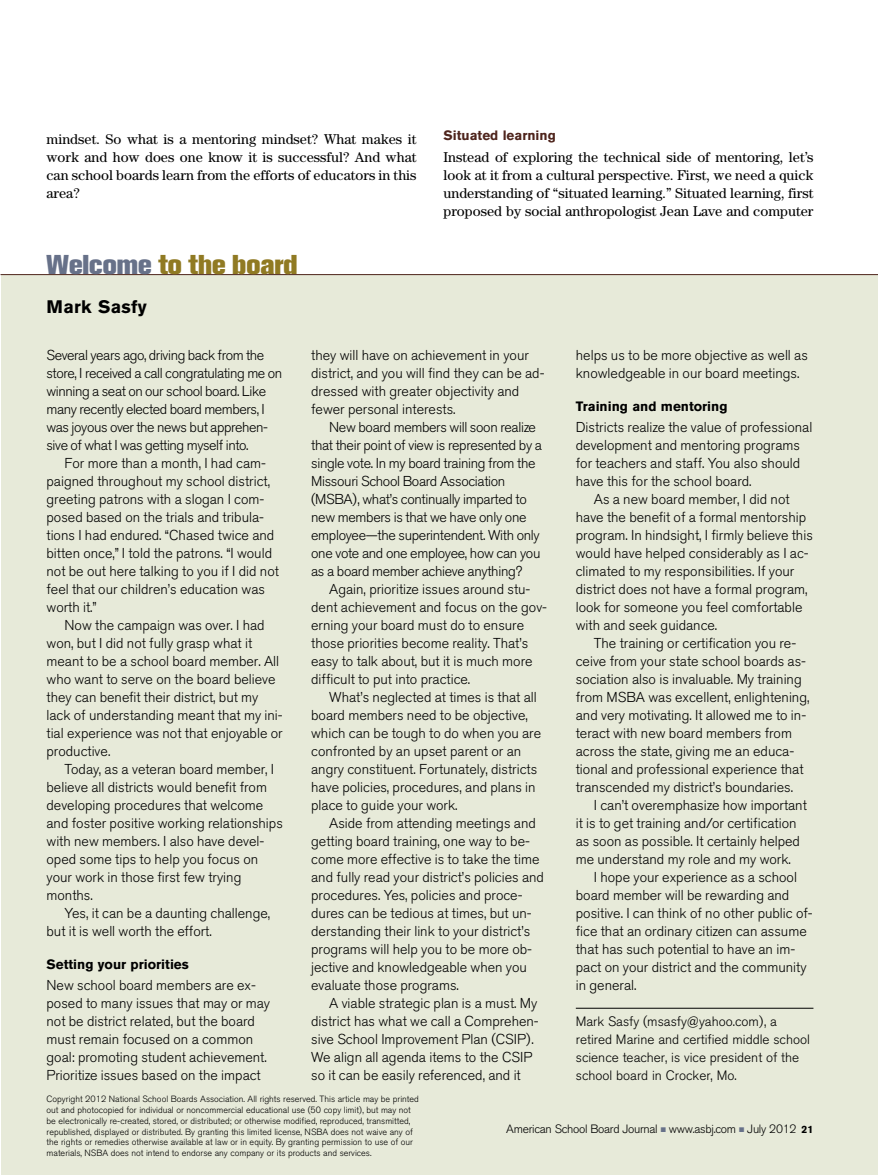
<style>
.page{position:relative;width:878px;height:1175px;background:#fff}
.page>*{position:absolute;margin:0;border:0;box-sizing:border-box;transform-origin:0 0}
.t1{font:800 27px "Akzidenz Grotesk BQ";color:#907a23}
.t2{font:700 18px "Akzidenz Grotesk BQ";letter-spacing:.015em;color:#000}
.t3{font:300 14.25px/18px "Akzidenz Grotesk BQ";color:#000}
.t4{font:14.25px/18px "Century";color:#000;text-align:justify}
.t5{font:300 14.25px/18px "Akzidenz Grotesk BQ";letter-spacing:-.025em;color:#000}
.t6{font:300 14.25px/18px "Akzidenz Grotesk BQ";letter-spacing:-.03em;color:#000}
.t7{font:300 13.5px/18px "Akzidenz Grotesk BQ";color:#000}
.t8{font:700 13.5px "Akzidenz Grotesk BQ";color:#000}
.t9{font:700 13.5px "Akzidenz Grotesk BQ";color:#4e241c}
.t10{font:300 12px "Akzidenz Grotesk BQ";letter-spacing:-.025em;color:#000}
.t11{font:300 9px/10.8px "Akzidenz Grotesk BQ";color:#000}
.s1{color:#677189}
.s2{font-weight:700;font-size:10.5px}
</style>
<div class="page">
<div style="left:1px;top:275px;width:877px;height:899px;background:#e7ead9"></div>
<hr style="left:1px;top:274px;width:877px;height:1px;background:#4e241c">
<hr style="left:576px;top:1008px;width:237px;height:1px;background:#000">
<p class="t4" style="left:46px;top:131px;width:371px">mindset. So what is a mentoring mindset? What makes it work and how does one know it is successful? And what can school boards learn from the efforts of educators in this area?</p>
<p class="t9" style="left:443px;top:130px;width:114px">Situated learning</p>
<p class="t4" style="left:443px;top:149px;width:371px">Instead of exploring the technical side of mentoring, let’s look at it from a cultural perspective. First, we need a quick understanding of “situated learning.” Situated learning, first proposed by social anthropologist Jean Lave and computer</p>
<h1 class="t1" style="left:46px;top:255px;width:252px"><span class="s1">Welcome</span> to the board</h1>
<p class="t2" style="left:46px;top:300px;width:102px">Mark Sasfy</p>
<p class="t6" style="left:47px;top:348px;width:237px">Several years ago, driving back from the store, I received a call congratulating me on winning a seat on our school board. Like many recently elected board members, I was joyous over the news but apprehen&shy;sive of what I was getting myself into.</p>
<p class="t3" style="left:47px;top:456px;width:234px;text-indent:18px">For more than a month, I had cam&shy;paigned throughout my school district, greeting patrons with a slogan I com&shy;posed based on the trials and tribula&shy;tions I had endured. “Chased twice and bitten once,” I told the patrons. “I would not be out here talking to you if I did not feel that our children’s education was worth it.”</p>
<p class="t3" style="left:47px;top:618px;width:238px;text-indent:18px">Now the campaign was over. I had won, but I did not fully grasp what it meant to be a school board member. All who want to serve on the board believe they can benefit their district, but my lack of understanding meant that my ini&shy;tial experience was not that enjoyable or productive.</p>
<p class="t3" style="left:47px;top:762px;width:238px;text-indent:18px">Today, as a veteran board member, I believe all districts would benefit from developing procedures that welcome and foster positive working relationships with new members. I also have devel&shy;oped some tips to help you focus on your work in those first few trying months.</p>
<p class="t3" style="left:47px;top:906px;width:225px;text-indent:18px">Yes, it can be a daunting challenge, but it is well worth the effort.</p>
<p class="t8" style="left:46px;top:959px;width:144px">Setting your priorities</p>
<p class="t3" style="left:46px;top:978px;width:225px">New school board members are ex&shy;posed to many issues that may or may not be district related, but the board must remain focused on a common goal: promoting student achievement.<br>Prioritize issues based on the impact</p>
<p class="t3" style="left:311px;top:348px;width:235px">they will have on achievement in your district, and you will find they can be ad&shy;dressed with greater objectivity and fewer personal interests.</p>
<p class="t5" style="left:311px;top:420px;width:232px;text-indent:18px">New board members will soon realize that their point of view is represented by a single vote. In my board training from the Missouri School Board Association (MSBA), what’s continually imparted to new members is that we have only one employee—the superintendent. With only one vote and one employee, how can you as a board member achieve anything?</p>
<p class="t3" style="left:311px;top:582px;width:237px;text-indent:18px">Again, prioritize issues around stu&shy;dent achievement and focus on the gov&shy;erning your board must do to ensure those priorities become reality. That’s easy to talk about, but it is much more difficult to put into practice.</p>
<p class="t3" style="left:311px;top:690px;width:231px;text-indent:18px">What’s neglected at times is that all board members need to be objective, which can be tough to do when you are confronted by an upset parent or an angry constituent. Fortunately, districts have policies, procedures, and plans in place to guide your work.</p>
<p class="t3" style="left:311px;top:816px;width:234px;text-indent:18px">Aside from attending meetings and getting board training, one way to be&shy;come more effective is to take the time and fully read your district’s policies and procedures. Yes, policies and proce&shy;dures can be tedious at times, but un&shy;derstanding their link to your district’s programs will help you to be more ob&shy;jective and knowledgeable when you evaluate those programs.</p>
<p class="t3" style="left:311px;top:996px;width:229px;text-indent:18px">A viable strategic plan is a must. My district has what we call a Comprehen&shy;sive School Improvement Plan (CSIP).<br>We align all agenda items to the CSIP so it can be easily referenced, and it</p>
<p class="t3" style="left:576px;top:348px;width:233px">helps us to be more objective as well as knowledgeable in our board meetings.</p>
<p class="t8" style="left:575px;top:401px;width:153px">Training and mentoring</p>
<p class="t3" style="left:575px;top:420px;width:238px">Districts realize the value of professional</p>
<p class="t3" style="left:575px;top:438px;width:226px">development and mentoring programs</p>
<p class="t3" style="left:575px;top:456px;width:226px">for teachers and staff. You also should</p>
<p class="t3" style="left:575px;top:474px;width:177px">have this for the school board.</p>
<p class="t3" style="left:593px;top:492px;width:197px">As a new board member, I did not</p>
<p class="t3" style="left:575px;top:510px;width:232px">have the benefit of a formal mentorship</p>
<p class="t3" style="left:575px;top:528px;width:238px">program. In hindsight, I firmly believe this</p>
<p class="t3" style="left:575px;top:546px;width:234px">would have helped considerably as I ac-</p>
<p class="t3" style="left:575px;top:564px;width:220px">climated to my responsibilities. If your</p>
<p class="t3" style="left:575px;top:582px;width:233px">district does not have a formal program,</p>
<p class="t3" style="left:575px;top:600px;width:228px">look for someone you feel comfortable</p>
<p class="t3" style="left:575px;top:618px;width:143px">with and seek guidance.</p>
<p class="t3" style="left:593px;top:636px;width:204px">The training or certification you re-</p>
<p class="t3" style="left:575px;top:654px;width:232px">ceive from your state school boards as-</p>
<p class="t3" style="left:575px;top:672px;width:227px">sociation also is invaluable. My training</p>
<p class="t3" style="left:575px;top:690px;width:235px">from MSBA was excellent, enlightening,</p>
<p class="t3" style="left:575px;top:708px;width:232px">and very motivating. It allowed me to in-</p>
<p class="t3" style="left:575px;top:726px;width:218px">teract with new board members from</p>
<p class="t3" style="left:575px;top:744px;width:220px">across the state, giving me an educa-</p>
<p class="t3" style="left:575px;top:762px;width:229px">tional and professional experience that</p>
<p class="t3" style="left:575px;top:780px;width:219px">transcended my district’s boundaries.</p>
<p class="t3" style="left:593px;top:798px;width:214px">I can’t overemphasize how important</p>
<p class="t3" style="left:575px;top:816px;width:222px">it is to get training and/or certification</p>
<p class="t3" style="left:575px;top:834px;width:226px">as soon as possible. It certainly helped</p>
<p class="t3" style="left:575px;top:852px;width:216px">me understand my role and my work.</p>
<p class="t3" style="left:593px;top:870px;width:205px">I hope your experience as a school</p>
<p class="t3" style="left:575px;top:888px;width:215px">board member will be rewarding and</p>
<p class="t3" style="left:575px;top:906px;width:238px">positive. I can think of no other public of-</p>
<p class="t3" style="left:575px;top:924px;width:232px">fice that an ordinary citizen can assume</p>
<p class="t3" style="left:575px;top:942px;width:221px">that has such potential to have an im-</p>
<p class="t3" style="left:575px;top:960px;width:232px">pact on your district and the community</p>
<p class="t3" style="left:575px;top:978px;width:62px">in general.</p>
<p class="t7" style="left:575px;top:1014px;width:236px">Mark Sasfy (msasfy@yahoo.com), a retired Marine and certified middle school science teacher, is vice president of the school board in Crocker, Mo.</p>
<p class="t11" style="left:46px;top:1094px;width:374px">Copyright 2012 National School Boards Association. All rights reserved. This article may be printed out and photocopied for individual or noncommercial educational use (50 copy limit), but may not be electronically re-created, stored, or distributed; or otherwise modified, reproduced, transmitted, republished, displayed or distributed. By granting this limited license, NSBA does not waive any of the rights or remedies otherwise available at law or in equity. By granting permission to use of our materials, NSBA does not intend to endorse any company or its products and services.</p>
<p class="t10" style="left:506px;top:1124px;width:308px">American School Board Journal <span class="s1">■</span> www.asbj.com <span class="s1">■</span> July 2012 <span class="s2">21</span></p>
</div>
